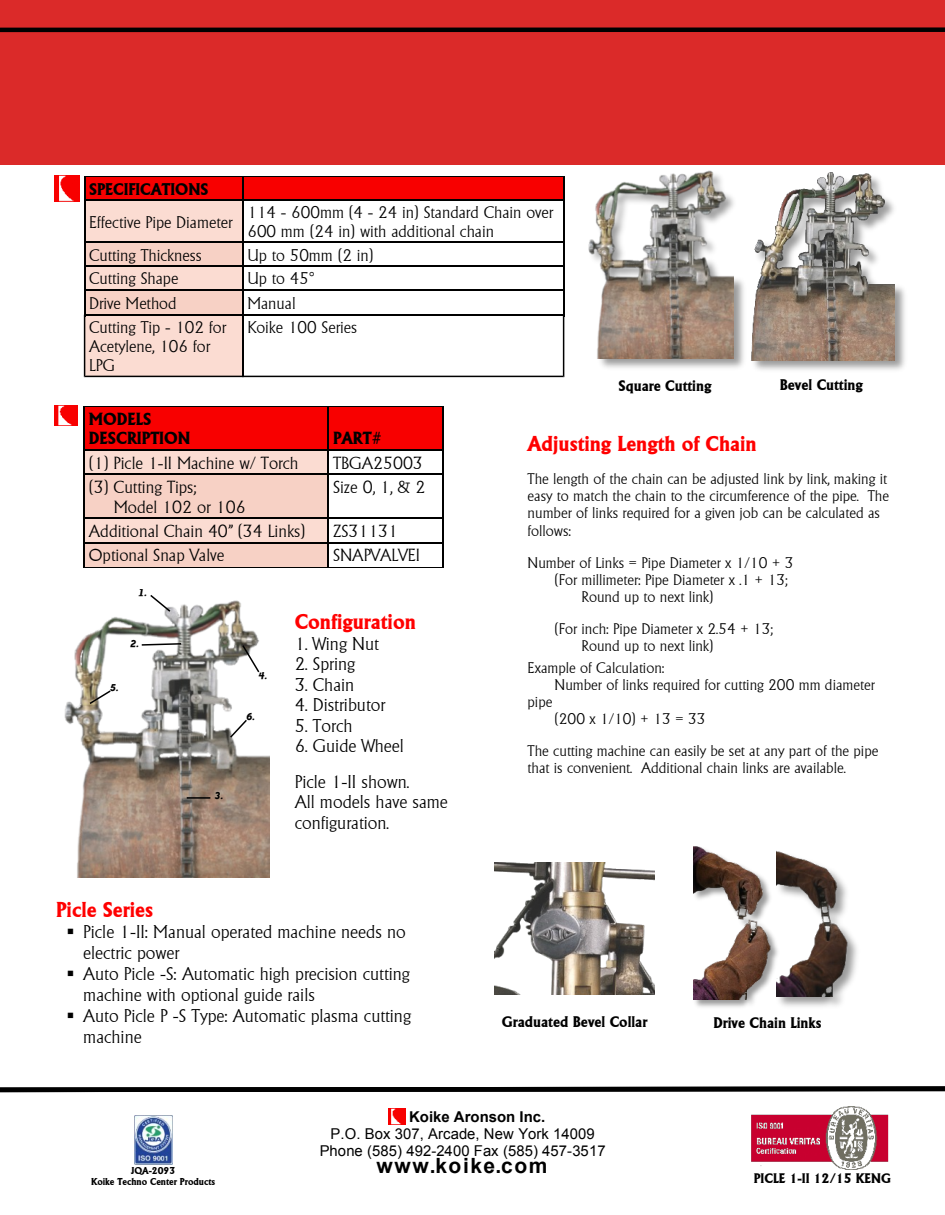
<style>
.page{position:relative;width:945px;height:1215px;background:#fff}
.page>*{position:absolute;margin:0;border:0;box-sizing:border-box;transform-origin:0 0}
.t1{font:21px "Andre Heavy SF Bold";color:#f00}
.t2{font:700 21px "Arial";letter-spacing:.08em;color:#000}
.t3{font:18px/21px "Andre Light SF";color:#000}
.t4{font:17.1px/19.5px "Andre Light SF";color:#000}
.t5{font:17.1px/19.8px "Andre Heavy SF Bold";color:#000}
.t6{font:16.5px/18.9px "Andre Light SF";color:#000}
.t7{font:16.5px "Andre Heavy SF Bold";color:#000}
.t8{font:15px/17.1px "Andre Light SF";color:#000}
.t9{font:15px/17.1px "Arial";color:#000;text-align:center}
.t10{font:15px "Andre Heavy SF Bold";color:#000}
.t11{font:700 15px "Arial";color:#000}
.t12{font:13.5px "Andre Heavy SF Bold";color:#000}
.t13{font:italic 12px "Bailey Sans ITCTT Bold";color:#000}
.t14{font:9.75px "Andre Heavy SF Bold";color:#000}
</style>
<div class="page">
<img style="left:389px;top:1109px;width:16px;height:16px">
<svg style="left:0;top:1086px;width:945px;height:7px"></svg>
<div style="left:0;top:0;width:945px;height:165px;background:#db2a29"></div>
<img style="left:751px;top:1106px;width:138px;height:64px">
<div style="left:0;top:27px;width:945px;height:5px;background:#000"></div>
<img style="left:135px;top:1116px;width:37px;height:48px">
<div style="left:85px;top:177px;width:158px;height:23px;background:#f80000"></div>
<div style="left:243px;top:177px;width:321px;height:23px;background:#f80000"></div>
<div style="left:85px;top:200px;width:158px;height:42px;background:#fbdcd2"></div>
<hr style="left:84px;top:177px;width:160px;height:1px;background:#000">
<hr style="left:242px;top:177px;width:322px;height:1px;background:#000">
<hr style="left:84px;top:199px;width:160px;height:2px;background:#000">
<hr style="left:242px;top:199px;width:322px;height:2px;background:#000">
<svg style="left:84px;top:178px;width:1px;height:21px"></svg>
<hr style="left:84px;top:199px;width:1px;height:44px;background:#000">
<hr style="left:242px;top:177px;width:2px;height:24px;background:#000">
<hr style="left:242px;top:199px;width:2px;height:44px;background:#000">
<svg style="left:563px;top:178px;width:1px;height:21px"></svg>
<hr style="left:563px;top:199px;width:1px;height:44px;background:#000">
<svg style="left:84px;top:242px;width:480px;height:135px"></svg>
<img style="left:54px;top:176px;width:26px;height:25px">
<div style="left:84px;top:406px;width:244px;height:44px;background:#f80000"></div>
<div style="left:328px;top:406px;width:115px;height:44px;background:#f80000"></div>
<div style="left:84px;top:450px;width:244px;height:24px;background:#fbdcd2"></div>
<div style="left:84px;top:474px;width:244px;height:44px;background:#f7d1c5"></div>
<div style="left:84px;top:518px;width:244px;height:25px;background:#fbdcd2"></div>
<div style="left:84px;top:543px;width:244px;height:24px;background:#f7d1c5"></div>
<hr style="left:84px;top:406px;width:245px;height:1px;background:#000">
<hr style="left:328px;top:406px;width:116px;height:1px;background:#000">
<hr style="left:84px;top:449px;width:245px;height:2px;background:#000">
<hr style="left:328px;top:449px;width:116px;height:2px;background:#000">
<hr style="left:84px;top:474px;width:245px;height:1px;background:#000">
<hr style="left:328px;top:474px;width:116px;height:1px;background:#000">
<hr style="left:84px;top:517px;width:245px;height:2px;background:#000">
<hr style="left:328px;top:517px;width:116px;height:2px;background:#000">
<hr style="left:84px;top:542px;width:245px;height:1px;background:#000">
<hr style="left:328px;top:542px;width:116px;height:1px;background:#000">
<hr style="left:84px;top:567px;width:245px;height:1px;background:#000">
<hr style="left:328px;top:567px;width:116px;height:1px;background:#000">
<hr style="left:84px;top:406px;width:1px;height:45px;background:#000">
<svg style="left:84px;top:451px;width:1px;height:23px"></svg>
<hr style="left:84px;top:474px;width:1px;height:45px;background:#000">
<svg style="left:84px;top:519px;width:1px;height:34px"></svg>
<hr style="left:328px;top:406px;width:1px;height:45px;background:#000">
<svg style="left:328px;top:451px;width:1px;height:23px"></svg>
<hr style="left:328px;top:474px;width:1px;height:45px;background:#000">
<svg style="left:328px;top:519px;width:1px;height:48px"></svg>
<hr style="left:442px;top:406px;width:2px;height:45px;background:#000">
<hr style="left:442px;top:449px;width:2px;height:26px;background:#000">
<hr style="left:442px;top:474px;width:2px;height:45px;background:#000">
<hr style="left:442px;top:517px;width:2px;height:26px;background:#000">
<hr style="left:442px;top:542px;width:2px;height:25px;background:#000">
<img style="left:54px;top:405px;width:24px;height:21px">
<img style="left:64px;top:553px;width:206px;height:325px">
<svg style="left:149px;top:593px;width:23px;height:20px"></svg>
<svg style="left:140px;top:642px;width:43px;height:4px"></svg>
<svg style="left:88px;top:689px;width:24px;height:16px"></svg>
<svg style="left:241px;top:644px;width:20px;height:30px"></svg>
<svg style="left:229px;top:718px;width:19px;height:21px"></svg>
<hr style="left:187px;top:797px;width:23px;height:2px;background:#000">
<img style="left:600px;top:279px;width:140px;height:89px">
<img style="left:588px;top:170px;width:146px;height:189px">
<img style="left:740px;top:280px;width:165px;height:90px">
<img style="left:742px;top:172px;width:153px;height:188px">
<img style="left:693px;top:846px;width:61px;height:161px">
<img style="left:694px;top:846px;width:80px;height:154px">
<img style="left:774px;top:851px;width:68px;height:156px">
<img style="left:777px;top:851px;width:80px;height:145px">
<img style="left:495px;top:862px;width:159px;height:133px">
<p class="t7" style="left:89px;top:183px;width:121px">SPECIFICATIONS</p>
<p class="t6" style="left:89px;top:213px;width:145px">Effective Pipe Diameter</p>
<p class="t6" style="left:247px;top:203px;width:307px">114 - 600mm (4 - 24 in) Standard Chain over<br>600 mm (24 in) with additional chain</p>
<p class="t6" style="left:89px;top:246px;width:114px">Cutting Thickness</p>
<p class="t6" style="left:247px;top:246px;width:128px">Up to 50mm (2 in)</p>
<p class="t6" style="left:89px;top:269px;width:91px">Cutting Shape</p>
<p class="t6" style="left:247px;top:269px;width:69px">Up to 45°</p>
<p class="t6" style="left:89px;top:294px;width:89px">Drive Method</p>
<p class="t6" style="left:247px;top:294px;width:50px">Manual</p>
<p class="t6" style="left:89px;top:318px;width:139px">Cutting Tip - 102 for<br>Acetylene, 106 for<br>LPG</p>
<p class="t6" style="left:247px;top:318px;width:111px">Koike 100 Series</p>
<p class="t10" style="left:619px;top:380px;width:95px">Square Cutting</p>
<p class="t10" style="left:780px;top:379px;width:85px">Bevel Cutting</p>
<p class="t5" style="left:89px;top:410px;width:103px">MODELS<br>DESCRIPTION</p>
<p class="t5" style="left:333px;top:430px;width:50px">PART#</p>
<p class="t4" style="left:89px;top:453px;width:211px">(1) Picle 1-II Machine w/ Torch</p>
<p class="t4" style="left:333px;top:453px;width:91px">TBGA25003</p>
<p class="t4" style="left:114px;top:477px;width:133px;text-indent:-25px">(3) Cutting Tips;<br>Model 102 or 106</p>
<p class="t4" style="left:333px;top:477px;width:94px">Size 0, 1, &amp; 2</p>
<p class="t4" style="left:89px;top:521px;width:218px">Additional Chain 40” (34 Links)</p>
<p class="t4" style="left:333px;top:521px;width:67px">ZS31131</p>
<p class="t4" style="left:89px;top:546px;width:137px">Optional Snap Valve</p>
<p class="t4" style="left:333px;top:546px;width:88px">SNAPVALVEI</p>
<p class="t13" style="left:138px;top:586px;width:10px">1.</p>
<p class="t13" style="left:131px;top:637px;width:10px">2.</p>
<p class="t13" style="left:110px;top:681px;width:10px">5.</p>
<p class="t13" style="left:259px;top:669px;width:10px">4.</p>
<p class="t13" style="left:246px;top:710px;width:10px">6.</p>
<p class="t13" style="left:215px;top:789px;width:10px">3.</p>
<h1 class="t1" style="left:295px;top:613px;width:123px">Configuration</h1>
<p class="t3" style="left:295px;top:633px;width:86px">1. Wing Nut</p>
<p class="t3" style="left:295px;top:654px;width:62px">2. Spring</p>
<p class="t3" style="left:295px;top:674px;width:61px">3. Chain</p>
<p class="t3" style="left:295px;top:695px;width:92px">4. Distributor</p>
<p class="t3" style="left:295px;top:715px;width:59px">5. Torch</p>
<p class="t3" style="left:295px;top:729px;width:116px;line-height:35.5px">6. Guide Wheel<br>Picle 1-II shown.</p>
<p class="t3" style="left:295px;top:792px;width:155px;line-height:20.5px">All models have same configuration.</p>
<h1 class="t1" style="left:56px;top:901px;width:99px">Picle Series</h1>
<p class="t3" style="left:83px;top:921px;width:329px">Picle 1-II: Manual operated machine needs no electric power<br>Auto Picle -S: Automatic high precision cutting machine with optional guide rails<br>Auto Picle P -S Type: Automatic plasma cutting machine</p>
<h1 class="t1" style="left:528px;top:435px;width:231px">Adjusting Length of Chain</h1>
<p class="t8" style="left:528px;top:471px;width:363px">The length of the chain can be adjusted link by link, making it easy to match the chain to the circumference of the pipe. The number of links required for a given job can be calculated as follows:</p>
<p class="t8" style="left:528px;top:554px;width:267px">Number of Links = Pipe Diameter x 1/10 + 3</p>
<p class="t8" style="left:555px;top:571px;width:235px">(For millimeter: Pipe Diameter x .1 + 13;</p>
<p class="t8" style="left:582px;top:588px;width:133px">Round up to next link)</p>
<p class="t8" style="left:582px;top:620px;width:193px;text-indent:-27px">(For inch: Pipe Diameter x 2.54 + 13;<br>Round up to next link)</p>
<p class="t8" style="left:528px;top:659px;width:138px">Example of Calculation:</p>
<p class="t8" style="left:555px;top:676px;width:322px">Number of links required for cutting 200 mm diameter</p>
<p class="t8" style="left:528px;top:693px;width:26px">pipe</p>
<p class="t8" style="left:555px;top:710px;width:153px">(200 x 1/10) + 13 = 33</p>
<p class="t8" style="left:528px;top:742px;width:352px">The cutting machine can easily be set at any part of the pipe that is convenient. Additional chain links are available.</p>
<p class="t10" style="left:502px;top:1016px;width:147px">Graduated Bevel Collar</p>
<p class="t10" style="left:713px;top:1017px;width:110px">Drive Chain Links</p>
<p class="t11" style="left:409px;top:1111px;width:138px">Koike Aronson Inc.</p>
<p class="t9" style="left:320px;top:1127px;width:287px">P.O. Box 307, Arcade, New York 14009<br>Phone (585) 492-2400 Fax (585) 457-3517</p>
<p class="t14" style="left:131px;top:1167px;width:46px">JQA-2093</p>
<h1 class="t2" style="left:376px;top:1158px;width:173px">www.koike.com</h1>
<p class="t14" style="left:91px;top:1178px;width:126px">Koike Techno Center Products</p>
<p class="t12" style="left:754px;top:1173px;width:139px">PICLE 1-II 12/15 KENG</p>
</div>
